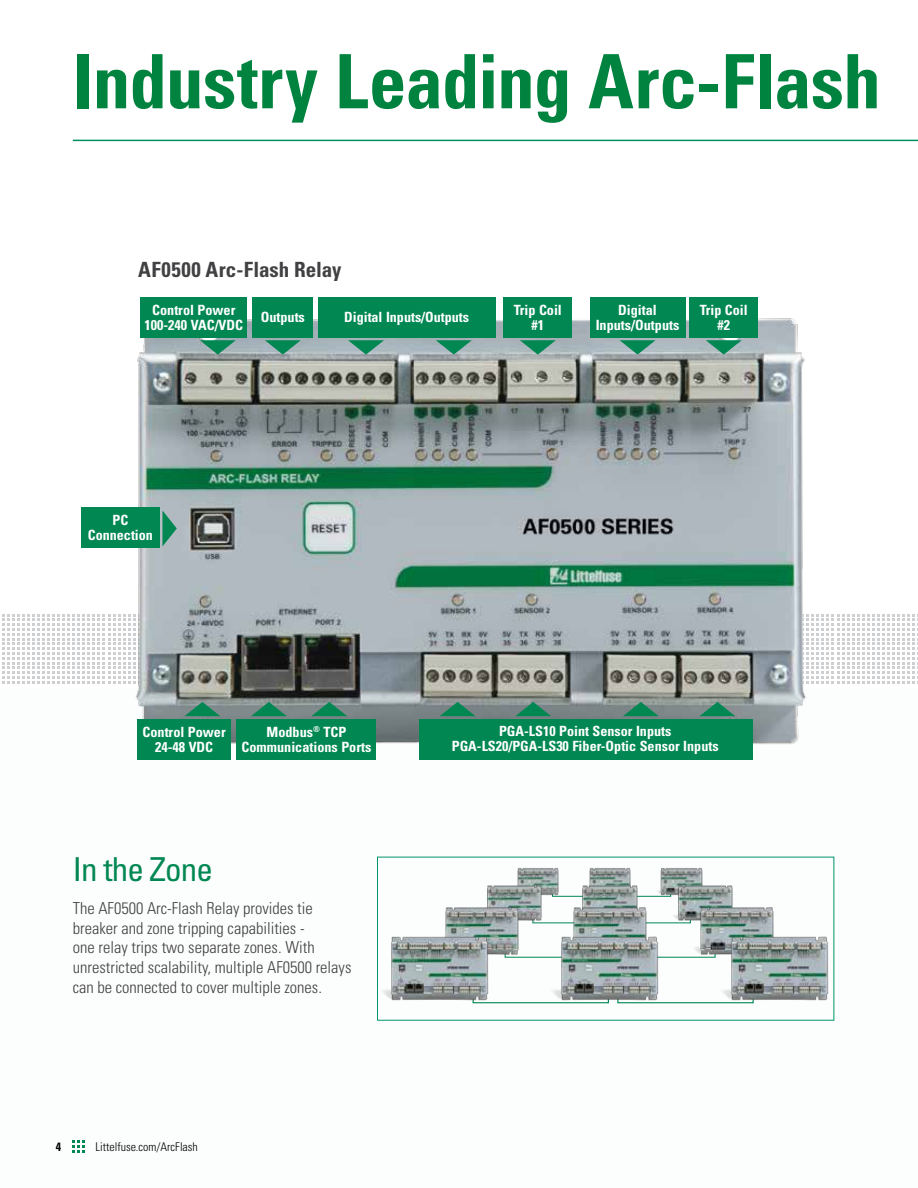
<style>
.page{position:relative;width:918px;height:1188px;background:#fff}
.page>*{position:absolute;margin:0;border:0;box-sizing:border-box;transform-origin:0 0}
.t1{font:700 condensed 75px "Univers LT Std";letter-spacing:-.01em;color:#00833e}
.t2{font:condensed 33px "Univers LT Std";letter-spacing:-.025em;color:#008752}
.t3{font:700 condensed 21px "Univers LT Std";letter-spacing:.01em;color:#414042}
.t4{font:300 condensed 16.5px/19.8px "Univers LT Std";color:#414042}
.t5{font:700 condensed 14.1px/15px "Univers LT Std";color:#fff;text-align:center}
.t6{font:300 condensed 12px "Univers LT Std";color:#000}
.t7{font:700 condensed 12px "Univers LT Std";color:#000}
</style>
<div class="page">
<svg style="left:2px;top:614px;width:916px;height:70px"></svg>
<svg style="left:72px;top:1140px;width:13px;height:13px"></svg>
<hr style="left:73px;top:140px;width:845px;height:1px;background:#008f5e">
<svg style="left:494px;top:1002px;width:50px;height:2px"></svg>
<svg style="left:664px;top:1002px;width:50px;height:2px"></svg>
<svg style="left:523px;top:956px;width:21px;height:2px"></svg>
<svg style="left:664px;top:956px;width:24px;height:2px"></svg>
<svg style="left:545px;top:922px;width:123px;height:2px"></svg>
<svg style="left:561px;top:895px;width:93px;height:2px"></svg>
<img style="left:517px;top:867px;width:44px;height:30px">
<img style="left:589px;top:867px;width:42px;height:13px">
<img style="left:654px;top:867px;width:49px;height:30px">
<img style="left:487px;top:880px;width:58px;height:44px">
<img style="left:573px;top:880px;width:67px;height:21px">
<img style="left:668px;top:880px;width:65px;height:44px">
<img style="left:445px;top:901px;width:78px;height:57px">
<img style="left:560px;top:901px;width:90px;height:27px">
<img style="left:688px;top:901px;width:86px;height:57px">
<img style="left:382px;top:928px;width:112px;height:76px">
<img style="left:544px;top:928px;width:120px;height:76px">
<img style="left:714px;top:928px;width:115px;height:76px">
<img style="left:122px;top:312px;width:694px;height:448px">
<div style="left:420px;top:719px;width:333px;height:40px;background:#008752"></div>
<svg style="left:436px;top:340px;width:36px;height:15px"></svg>
<svg style="left:348px;top:340px;width:36px;height:15px"></svg>
<div style="left:318px;top:297px;width:178px;height:41px;background:#008752"></div>
<svg style="left:620px;top:340px;width:36px;height:15px"></svg>
<div style="left:590px;top:297px;width:95px;height:41px;background:#008752"></div>
<svg style="left:265px;top:340px;width:36px;height:15px"></svg>
<div style="left:253px;top:297px;width:60px;height:41px;background:#008752"></div>
<svg style="left:706px;top:340px;width:36px;height:15px"></svg>
<div style="left:690px;top:297px;width:68px;height:41px;background:#008752"></div>
<svg style="left:520px;top:340px;width:36px;height:15px"></svg>
<div style="left:504px;top:297px;width:68px;height:41px;background:#008752"></div>
<div style="left:141px;top:297px;width:106px;height:41px;background:#008752"></div>
<div style="left:81px;top:507px;width:79px;height:41px;background:#008752"></div>
<svg style="left:162px;top:510px;width:15px;height:36px"></svg>
<svg style="left:699px;top:702px;width:36px;height:14px"></svg>
<svg style="left:623px;top:702px;width:36px;height:14px"></svg>
<svg style="left:311px;top:702px;width:36px;height:14px"></svg>
<div style="left:237px;top:719px;width:139px;height:40px;background:#008752"></div>
<svg style="left:251px;top:702px;width:36px;height:14px"></svg>
<div style="left:137px;top:719px;width:94px;height:40px;background:#008752"></div>
<svg style="left:184px;top:702px;width:36px;height:14px"></svg>
<svg style="left:515px;top:702px;width:36px;height:14px"></svg>
<svg style="left:440px;top:702px;width:36px;height:14px"></svg>
<svg style="left:200px;top:340px;width:36px;height:15px"></svg>
<h1 class="t1" style="left:73px;top:36px;width:810px">Industry Leading Arc-Flash</h1>
<h3 class="t3" style="left:138px;top:257px;width:205px">AF0500 Arc-Flash Relay</h3>
<p class="t5" style="left:145px;top:303px;width:100px">Control Power<br>100-240 VAC/VDC</p>
<p class="t5" style="left:261px;top:310px;width:46px">Outputs</p>
<p class="t5" style="left:700px;top:302px;width:49px">Trip Coil #2</p>
<p class="t5" style="left:514px;top:302px;width:50px">Trip Coil #1</p>
<p class="t5" style="left:344px;top:310px;width:126px">Digital Inputs/Outputs</p>
<p class="t5" style="left:596px;top:302px;width:85px">Digital<br>Inputs/Outputs</p>
<p class="t5" style="left:88px;top:512px;width:67px">PC<br>Connection</p>
<p class="t5" style="left:143px;top:725px;width:85px">Control Power<br>24-48 VDC</p>
<p class="t5" style="left:242px;top:724px;width:131px">Modbus<sup>®</sup> TCP<br>Communications Ports</p>
<h2 class="t2" style="left:73px;top:848px;width:142px">In the Zone</h2>
<p class="t4" style="left:73px;top:898px;width:280px">The AF0500 Arc-Flash Relay provides tie breaker and zone tripping capabilities -<br>one relay trips two separate zones. With unrestricted scalability, multiple AF0500 relays can be connected to cover multiple zones.</p>
<p class="t7" style="left:56px;top:1139px;width:7px">4</p>
<p class="t6" style="left:95px;top:1139px;width:104px">Littelfuse.com/ArcFlash</p>
<p class="t5" style="left:452px;top:724px;width:268px">PGA-LS10 Point Sensor Inputs<br>PGA-LS20/PGA-LS30 Fiber-Optic Sensor Inputs</p>
</div>
